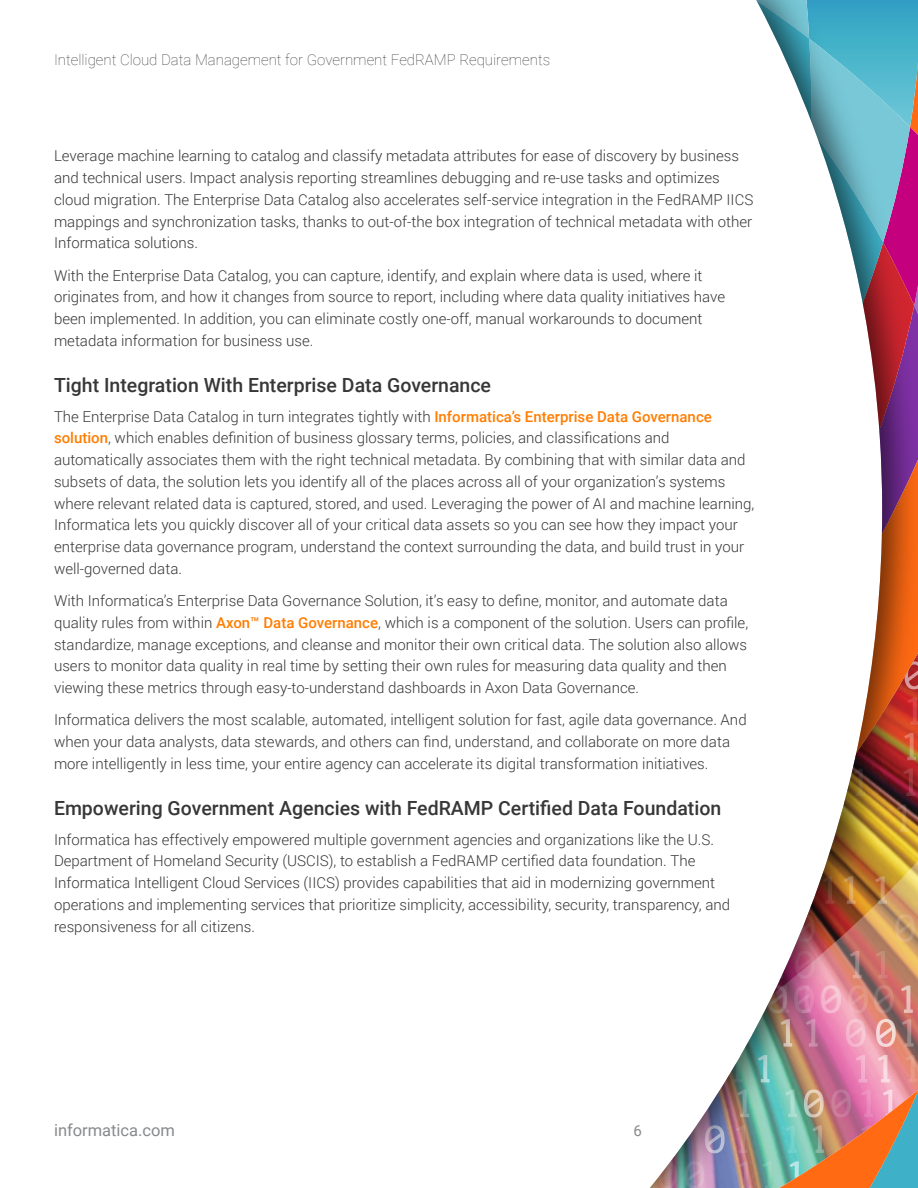
<style>
.page{position:relative;width:918px;height:1188px;background:#fff}
.page>*{position:absolute;margin:0;border:0;box-sizing:border-box;transform-origin:0 0}
.t1{font:500 19.5px "Roboto";color:#373737}
.t2{font:16.5px "Roboto";color:#878a8c}
.t3{font:300 15px/21.8px "Roboto";color:#373737}
.t4{font:100 15px "Roboto";color:#373737}
.t5{font:15px "Roboto";color:#878a8c}
.s1{font-weight:500;color:#ff7d00}
</style>
<div class="page">
<img style="left:879px;top:0;width:39px;height:1188px">
<img style="left:650px;top:0;width:229px;height:1188px">
<p class="t4" style="left:54px;top:49px;width:498px">Intelligent Cloud Data Management for Government FedRAMP Requirements</p>
<p class="t3" style="left:54px;top:145px;width:701px">Leverage machine learning to catalog and classify metadata attributes for ease of discovery by business and technical users. Impact analysis reporting streamlines debugging and re-use tasks and optimizes cloud migration. The Enterprise Data Catalog also accelerates self-service integration in the FedRAMP IICS mappings and synchronization tasks, thanks to out-of-the box integration of technical metadata with other Informatica solutions.</p>
<p class="t3" style="left:54px;top:264px;width:673px">With the Enterprise Data Catalog, you can capture, identify, and explain where data is used, where it originates from, and how it changes from source to report, including where data quality initiatives have been implemented. In addition, you can eliminate costly one-off, manual workarounds to document metadata information for business use.</p>
<h1 class="t1" style="left:54px;top:372px;width:439px">Tight Integration With Enterprise Data Governance</h1>
<p class="t3" style="left:54px;top:405px;width:702px">The Enterprise Data Catalog in turn integrates tightly with <span class="s1">Informatica’s Enterprise Data Governance solution</span>, which enables definition of business glossary terms, policies, and classifications and automatically associates them with the right technical metadata. By combining that with similar data and subsets of data, the solution lets you identify all of the places across all of your organization’s systems where relevant related data is captured, stored, and used. Leveraging the power of AI and machine learning, Informatica lets you quickly discover all of your critical data assets so you can see how they impact your enterprise data governance program, understand the context surrounding the data, and build trust in your well-governed data.</p>
<p class="t3" style="left:54px;top:589px;width:696px">With Informatica’s Enterprise Data Governance Solution, it’s easy to define, monitor, and automate data quality rules from within <span class="s1">Axon™ Data Governance</span>, which is a component of the solution. Users can profile, standardize, manage exceptions, and cleanse and monitor their own critical data. The solution also allows users to monitor data quality in real time by setting their own rules for measuring data quality and then viewing these metrics through easy-to-understand dashboards in Axon Data Governance.</p>
<p class="t3" style="left:54px;top:709px;width:694px">Informatica delivers the most scalable, automated, intelligent solution for fast, agile data governance. And when your data analysts, data stewards, and others can find, understand, and collaborate on more data more intelligently in less time, your entire agency can accelerate its digital transformation initiatives.</p>
<h1 class="t1" style="left:54px;top:795px;width:669px">Empowering Government Agencies with FedRAMP Certified Data Foundation</h1>
<p class="t3" style="left:54px;top:828px;width:678px">Informatica has effectively empowered multiple government agencies and organizations like the U.S.<br>Department of Homeland Security (USCIS), to establish a FedRAMP certified data foundation. The Informatica Intelligent Cloud Services (IICS) provides capabilities that aid in modernizing government operations and implementing services that prioritize simplicity, accessibility, security, transparency, and responsiveness for all citizens.</p>
<p class="t2" style="left:54px;top:1118px;width:123px">informatica.com</p>
<p class="t5" style="left:634px;top:1120px;width:10px">6</p>
</div>
